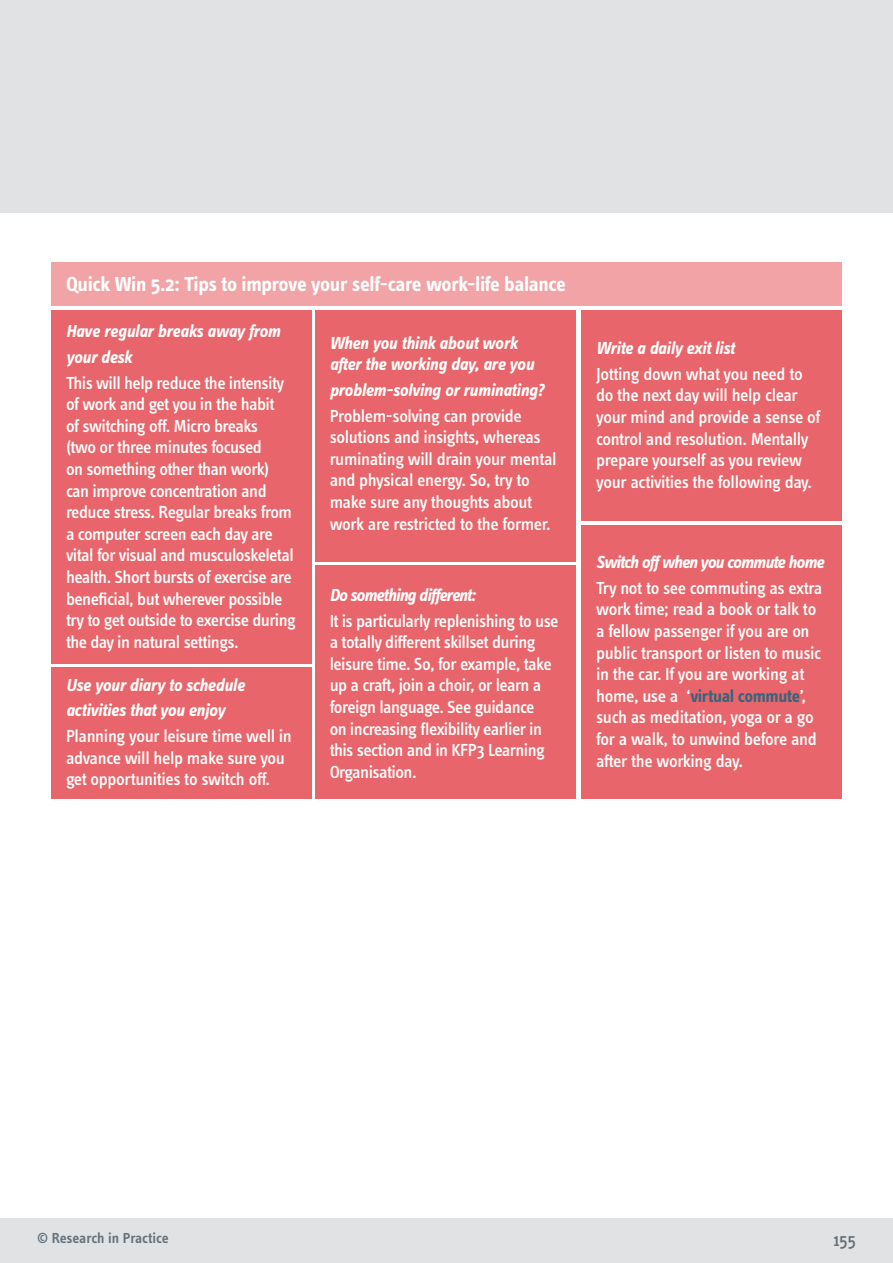
<style>
.page{position:relative;width:893px;height:1263px;background:#fff}
.page>*{position:absolute;margin:0;border:0;box-sizing:border-box;transform-origin:0 0}
.PSDP_PT_Diagram_Head{font:700 21px "Info Text Pro";letter-spacing:-.015em;color:#fff}
.PSDP_PT_Diagram_Head-2{font:500 18px/21.6px "Info Text Pro";letter-spacing:-.03em;color:#fff}
.PSDP_PT_Diagram_Head-3{font:italic 700 18px/25.2px "Info Text Pro";letter-spacing:-.005em;color:#fff}
.PSDP_PT_Diagram_Head-4{font:italic 700 18px "Info Text Pro";letter-spacing:-.04em;color:#fff}
.PSDP_PT_Diagram_Head-5{font:italic 700 18px "Info Text Pro";letter-spacing:-.035em;color:#fff}
.t1{font:500 18px "Info Text Pro";color:#667179}
.t2{font:600 15px "Info Text Pro";letter-spacing:-.01em;color:#667179}
.s1{font-weight:700;color:#38647c}
</style>
<div class="page">
<div style="left:0;top:1218px;width:893px;height:45px;background:#e1e2e4"></div>
<div style="left:0;top:0;width:893px;height:213px;background:#e1e2e4"></div>
<div style="left:51px;top:310px;width:261px;height:353px;background:#e8666b"></div>
<div style="left:315px;top:310px;width:261px;height:251px;background:#e8666b"></div>
<div style="left:581px;top:310px;width:261px;height:211px;background:#e8666b"></div>
<div style="left:581px;top:526px;width:261px;height:273px;background:#e8666b"></div>
<div style="left:315px;top:566px;width:260px;height:233px;background:#e8666b"></div>
<div style="left:51px;top:262px;width:791px;height:44px;background:#f1a3a6"></div>
<div style="left:51px;top:667px;width:261px;height:131px;background:#e8666b"></div>
<p class="PSDP_PT_Diagram_Head" style="left:66px;top:271px;width:501px">Quick Win 5.2: Tips to improve your self-care work-life balance</p>
<p class="PSDP_PT_Diagram_Head-3" style="left:66px;top:319px;width:216px">Have regular breaks away from your desk</p>
<p class="PSDP_PT_Diagram_Head-2" style="left:66px;top:371px;width:232px">This will help reduce the intensity of work and get you in the habit<br>of switching off. Micro breaks<br>(two or three minutes focused<br>on something other than work) can improve concentration and reduce stress. Regular breaks from a computer screen each day are vital for visual and musculoskeletal health. Short bursts of exercise are beneficial, but wherever possible try to get outside to exercise during the day in natural settings.</p>
<p class="PSDP_PT_Diagram_Head-3" style="left:66px;top:672px;width:180px">Use your diary to schedule activities that you enjoy</p>
<p class="PSDP_PT_Diagram_Head-2" style="left:66px;top:725px;width:227px">Planning your leisure time well in advance will help make sure you get opportunities to switch off.</p>
<p class="PSDP_PT_Diagram_Head-3" style="left:330px;top:332px;width:206px;line-height:21.6px">When you think about work after the working day, are you</p>
<p class="PSDP_PT_Diagram_Head-3" style="left:330px;top:377px;width:216px">problem-solving or ruminating?</p>
<p class="PSDP_PT_Diagram_Head-2" style="left:330px;top:404px;width:228px">Problem-solving can provide solutions and insights, whereas ruminating will drain your mental and physical energy. So, try to make sure any thoughts about work are restricted to the former.</p>
<p class="PSDP_PT_Diagram_Head-5" style="left:330px;top:584px;width:147px">Do something different:</p>
<p class="PSDP_PT_Diagram_Head-2" style="left:330px;top:609px;width:230px">It is particularly replenishing to use a totally different skillset during leisure time. So, for example, take up a craft, join a choir, or learn a foreign language. See guidance<br>on increasing flexibility earlier in this section and in KFP3 Learning<br>Organisation.</p>
<p class="PSDP_PT_Diagram_Head-3" style="left:596px;top:335px;width:140px">Write a daily exit list</p>
<p class="PSDP_PT_Diagram_Head-2" style="left:596px;top:363px;width:226px">Jotting down what you need to do the next day will help clear your mind and provide a sense of control and resolution. Mentally prepare yourself as you review your activities the following day.</p>
<p class="PSDP_PT_Diagram_Head-4" style="left:596px;top:551px;width:229px">Switch off when you commute home</p>
<p class="PSDP_PT_Diagram_Head-2" style="left:596px;top:576px;width:228px">Try not to see commuting as extra work time; read a book or talk to a fellow passenger if you are on public transport or listen to music in the car. If you are working at home, use a ‘<span class="s1">virtual commute</span>’, such as meditation, yoga or a go for a walk, to unwind before and after the working day.</p>
<p class="t2" style="left:37px;top:1229px;width:133px">© Research in Practice</p>
<p class="t1" style="left:833px;top:1229px;width:50px">155 <sup>155</sup></p>
</div>
